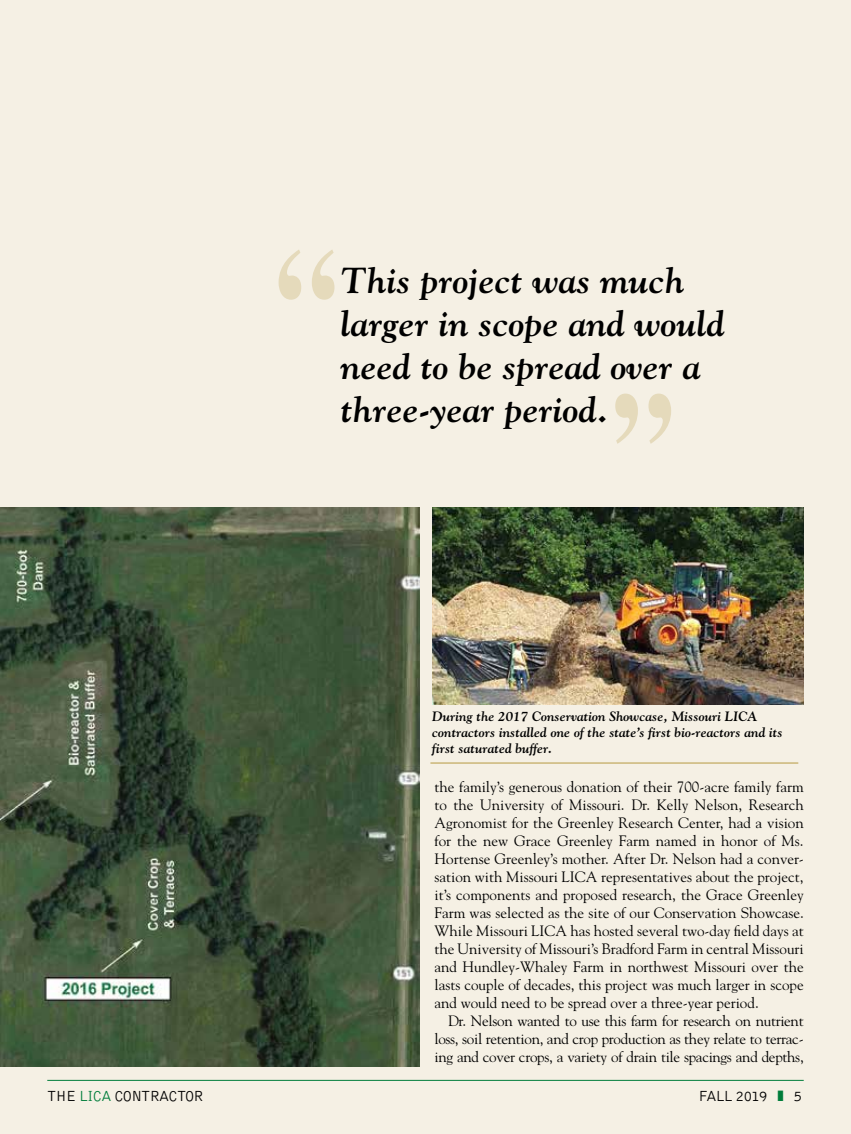
<style>
.page{position:relative;width:851px;height:1134px;background:#fff}
.page>*{position:absolute;margin:0;border:0;box-sizing:border-box;transform-origin:0 0}
.t1{font:700 150px "Times";color:#e5dabb;scale:.82 1}
.t2{font:36px/43.2px "Goudy Bold Italic Os F";color:#000}
.t3{font:15px/18px "Goudy";letter-spacing:-.01em;color:#000;text-align:justify}
.t4{font:300 15px "Bell Gothic";letter-spacing:-.04em;color:#000}
.t5{font:italic 700 13.5px/16.2px "Goudy";color:#000}
.s1{color:#007d3a}
</style>
<div class="page">
<div style="left:0;top:0;width:850px;height:1134px;background:#f5f0e4"></div>
<hr style="left:47px;top:1080px;width:756px;height:1px;background:#007d3a">
<img style="left:0;top:508px;width:420px;height:558px">
<img style="left:432px;top:507px;width:371px;height:198px">
<hr style="left:430px;top:762px;width:368px;height:2px;background:#cbb677">
<h1 class="t1" style="left:274px;top:213px;width:76px">“</h1>
<h2 class="t2" style="left:340px;top:258px;width:386px">This project was much larger in scope and would need to be spread over a three-year period.</h2>
<h1 class="t1" style="left:675px;top:480px;width:76px;rotate:-180deg">“</h1>
<p class="t5" style="left:432px;top:708px;width:352px">During the 2017 Conservation Showcase, Missouri LICA contractors installed one of the state’s first bio-reactors and its first saturated buffer.</p>
<p class="t3" style="left:434px;top:777px;width:371px">the family’s generous donation of their 700-acre family farm to the University of Missouri. Dr. Kelly Nelson, Research Agronomist for the Greenley Research Center, had a vision for the new Grace Greenley Farm named in honor of Ms.<br>Hortense Greenley’s mother. After Dr. Nelson had a conver&shy;sation with Missouri LICA representatives about the project, it’s components and proposed research, the Grace Greenley Farm was selected as the site of our Conservation Showcase.<br>While Missouri LICA has hosted several two-day field days at the University of Missouri’s Bradford Farm in central Missouri and Hundley-Whaley Farm in northwest Missouri over the lasts couple of decades, this project was much larger in scope and would need to be spread over a three-year period.</p>
<p class="t3" style="left:434px;top:1011px;width:371px;text-indent:14px">Dr. Nelson wanted to use this farm for research on nutrient loss, soil retention, and crop production as they relate to terrac&shy;ing and cover crops, a variety of drain tile spacings and depths,</p>
<p class="t4" style="left:47px;top:1088px;width:158px">THE <span class="s1">LICA</span> CONTRACTOR</p>
<p class="t4" style="left:698px;top:1088px;width:70px">FALL 2019</p>
<p class="t4" style="left:793px;top:1088px;width:10px">5</p>
</div>
